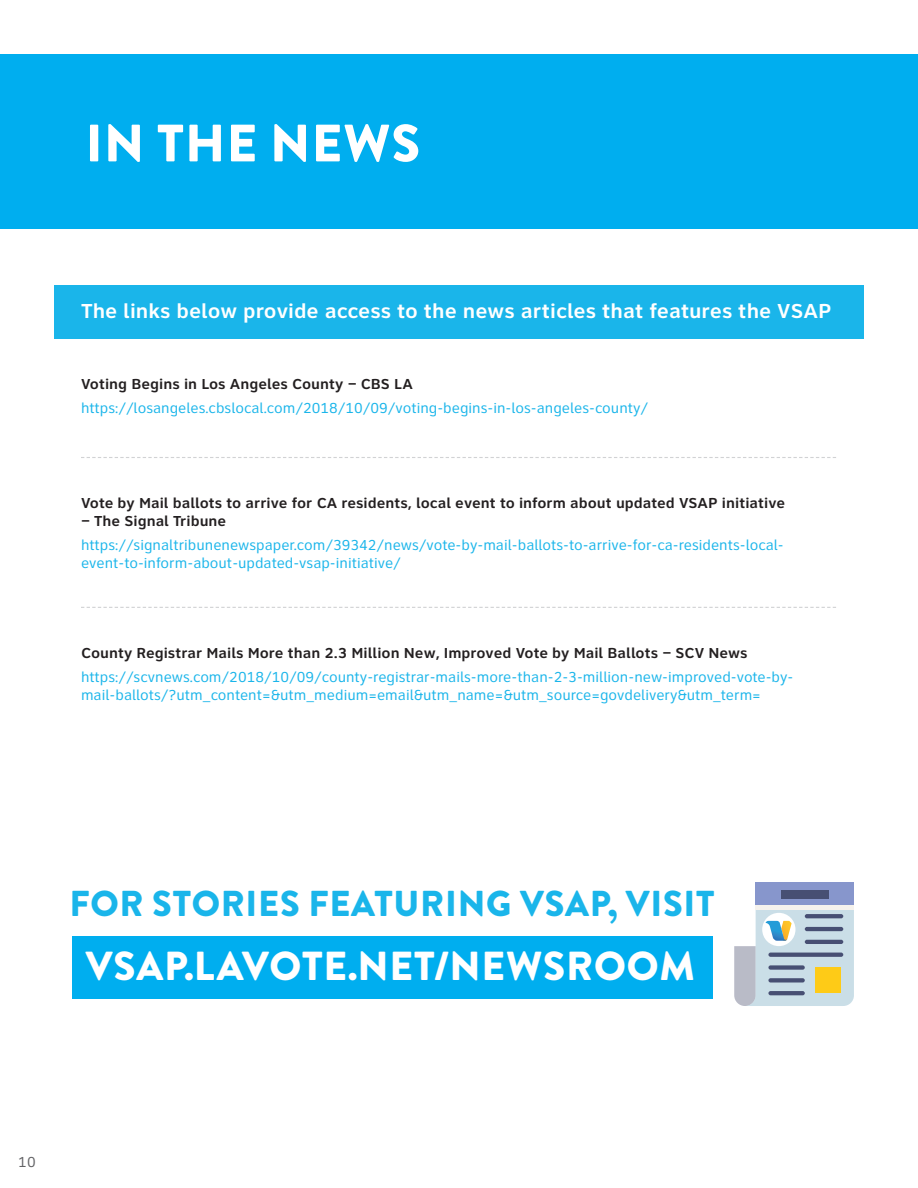
<style>
.page{position:relative;width:918px;height:1188px;background:#fff}
.page>*{position:absolute;margin:0;border:0;box-sizing:border-box;transform-origin:0 0}
.t1{font:900 52.5px "Brandon Grotesque";letter-spacing:.02em;color:#fff}
.t2{font:900 40.5px "Brandon Grotesque";letter-spacing:.02em;color:#fff}
.t3{font:900 36px "Brandon Grotesque";letter-spacing:.02em;color:#1ab5ea}
.t4{font:700 21px "Clearview ADA";color:#fff}
.t5{font:15px/18px "Clearview ADA";color:#1ab5ea}
.t6{font:700 15px "Clearview ADA";color:#231f20}
.t7{font:15px "Clearview ADA";color:#636366}
</style>
<div class="page">
<div style="left:0;top:54px;width:918px;height:175px;background:#00aeef"></div>
<div style="left:55px;top:285px;width:809px;height:54px;background:#1ab5ea"></div>
<svg style="left:81px;top:457px;width:755px;height:1px"></svg>
<svg style="left:81px;top:607px;width:755px;height:1px"></svg>
<div style="left:73px;top:936px;width:640px;height:62px;background:#00aeef"></div>
<div style="left:756px;top:882px;width:98px;height:24px;background:#8796cc"></div>
<hr style="left:756px;top:906px;width:98px;height:4px;background:#f5f2ed">
<div style="left:781px;top:891px;width:47px;height:8px;background:#474f73"></div>
<svg style="left:734px;top:910px;width:120px;height:96px;background:#c0cbcb"></svg>
<p class="t1" style="left:85px;top:106px;width:336px">IN THE NEWS</p>
<p class="t4" style="left:81px;top:297px;width:752px">The links below provide access to the news articles that features the VSAP</p>
<p class="t6" style="left:81px;top:374px;width:333px">Voting Begins in Los Angeles County – CBS LA</p>
<p class="t5" style="left:81px;top:399px;width:569px">https://losangeles.cbslocal.com/2018/10/09/voting-begins-in-los-angeles-county/</p>
<p class="t6" style="left:81px;top:493px;width:706px">Vote by Mail ballots to arrive for CA residents, local event to inform about updated VSAP initiative</p>
<p class="t6" style="left:81px;top:511px;width:147px">– The Signal Tribune</p>
<p class="t5" style="left:81px;top:536px;width:704px">https://signaltribunenewspaper.com/39342/news/vote-by-mail-ballots-to-arrive-for-ca-residents-local&shy;event-to-inform-about-updated-vsap-initiative/</p>
<p class="t6" style="left:81px;top:643px;width:668px">County Registrar Mails More than 2.3 Million New, Improved Vote by Mail Ballots – SCV News</p>
<p class="t5" style="left:81px;top:668px;width:714px">https://scvnews.com/2018/10/09/county-registrar-mails-more-than-2-3-million-new-improved-vote-by&shy;mail-ballots/?utm_content=&amp;utm_medium=email&amp;utm_name=&amp;utm_source=govdelivery&amp;utm_term=</p>
<p class="t3" style="left:69px;top:878px;width:647px">FOR STORIES FEATURING VSAP, VISIT</p>
<p class="t2" style="left:86px;top:938px;width:611px">VSAP.LAVOTE.NET/NEWSROOM</p>
<p class="t7" style="left:18px;top:1152px;width:19px">10</p>
</div>
